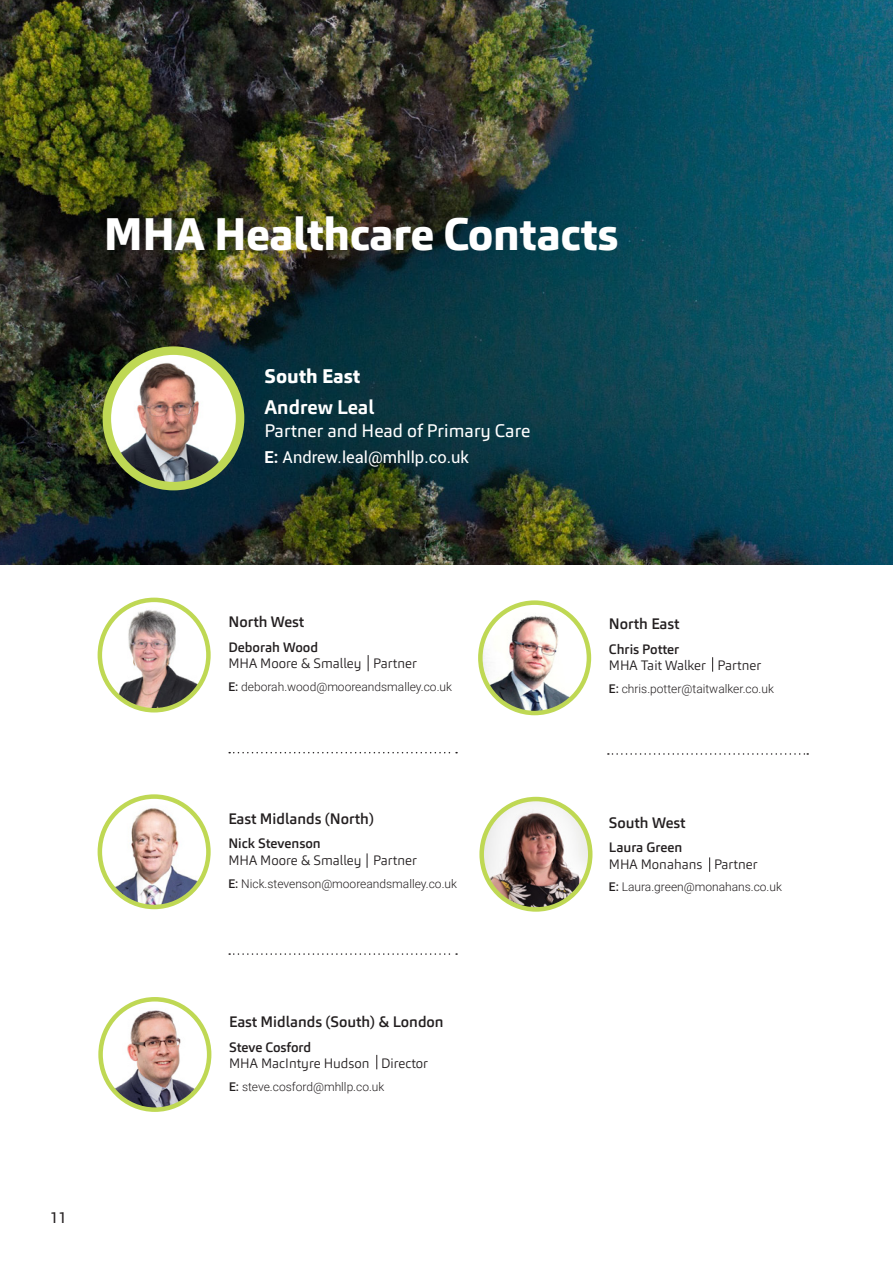
<style>
.page{position:relative;width:893px;height:1263px;background:#fff}
.page>*{position:absolute;margin:0;border:0;box-sizing:border-box;transform-origin:0 0}
.t1{font:800 45px "Carnac";letter-spacing:-.01em;color:#fff}
.t2{font:700 19.5px "Carnac";color:#fff}
.t3{font:800 19.5px "Carnac";color:#fff}
.t4{font:18px "Carnac";color:#fff}
.t5{font:16.5px "Roboto";color:#fff}
.t6{font:500 15px "Carnac";color:#231f20}
.t7{font:15px "Roboto";color:#231f20}
.t8{font:300 13.5px/16.2px "Carnac";color:#231f20}
.t9{font:300 12px "Roboto";color:#231f20}
.s1{font-weight:700}
.s2{font-weight:500}
</style>
<div class="page">
<img style="left:0;top:0;width:893px;height:564px">
<img style="left:107px;top:351px;width:133px;height:135px">
<div style="left:103px;top:346px;width:141px;height:144px;border:8px solid #bfd854;border-radius:50%"></div>
<img style="left:104px;top:601px;width:100px;height:109px">
<div style="left:98px;top:598px;width:113px;height:114px;border:4px solid #bfd854;border-radius:50%"></div>
<img style="left:480px;top:604px;width:109px;height:109px">
<div style="left:478px;top:600px;width:113px;height:115px;border:4px solid #bfd854;border-radius:50%"></div>
<img style="left:100px;top:796px;width:108px;height:111px">
<div style="left:98px;top:794px;width:113px;height:115px;border:4px solid #bfd854;border-radius:50%"></div>
<img style="left:101px;top:1003px;width:108px;height:107px">
<div style="left:98px;top:997px;width:113px;height:115px;border:4px solid #bfd854;border-radius:50%"></div>
<img style="left:482px;top:799px;width:108px;height:110px">
<div style="left:479px;top:797px;width:113px;height:115px;border:4px solid #bfd854;border-radius:50%"></div>
<svg style="left:368px;top:655px;width:1px;height:16px"></svg>
<svg style="left:712px;top:657px;width:1px;height:15px"></svg>
<svg style="left:367px;top:853px;width:1px;height:15px"></svg>
<svg style="left:709px;top:857px;width:1px;height:15px"></svg>
<svg style="left:376px;top:1055px;width:1px;height:14px"></svg>
<svg style="left:229px;top:752px;width:228px;height:1px"></svg>
<svg style="left:229px;top:953px;width:228px;height:2px"></svg>
<svg style="left:608px;top:753px;width:200px;height:2px"></svg>
<p class="t1" style="left:104px;top:205px;width:516px">MHA Healthcare Contacts</p>
<p class="t3" style="left:265px;top:364px;width:97px">South East</p>
<p class="t2" style="left:265px;top:395px;width:111px">Andrew Leal</p>
<p class="t4" style="left:265px;top:419px;width:267px">Partner and Head of Primary Care</p>
<p class="t5" style="left:265px;top:446px;width:206px"><span class="s1">E:</span> Andrew.leal@mhllp.co.uk</p>
<p class="t7" style="left:50px;top:1207px;width:18px">11</p>
<p class="t6" style="left:228px;top:612px;width:77px">North West</p>
<p class="t8" style="left:228px;top:639px;width:190px"><span class="s2">Deborah Wood<br></span>MHA Moore &amp; Smalley Partner</p>
<p class="t9" style="left:228px;top:678px;width:225px"><span class="s2">E:</span> deborah.wood@mooreandsmalley.co.uk</p>
<p class="t6" style="left:228px;top:809px;width:147px">East Midlands (North)</p>
<p class="t8" style="left:228px;top:835px;width:190px"><span class="s2">Nick Stevenson<br></span>MHA Moore &amp; Smalley Partner</p>
<p class="t9" style="left:228px;top:875px;width:230px"><span class="s2">E:</span> Nick.stevenson@mooreandsmalley.co.uk</p>
<p class="t6" style="left:229px;top:1012px;width:216px">East Midlands (South) &amp; London</p>
<p class="t8" style="left:229px;top:1039px;width:201px"><span class="s2">Steve Cosford<br></span>MHA MacIntyre Hudson Director</p>
<p class="t9" style="left:229px;top:1078px;width:157px"><span class="s2">E:</span> steve.cosford@mhllp.co.uk</p>
<p class="t6" style="left:609px;top:614px;width:72px">North East</p>
<p class="t8" style="left:609px;top:641px;width:154px"><span class="s2">Chris Potter<br></span>MHA Tait Walker Partner</p>
<p class="t9" style="left:609px;top:680px;width:166px"><span class="s2">E:</span> chris.potter@taitwalker.co.uk</p>
<p class="t6" style="left:609px;top:813px;width:78px">South West</p>
<p class="t8" style="left:609px;top:839px;width:150px"><span class="s2">Laura Green<br></span>MHA Monahans Partner</p>
<p class="t9" style="left:609px;top:879px;width:175px"><span class="s2">E:</span> Laura.green@monahans.co.uk</p>
</div>
